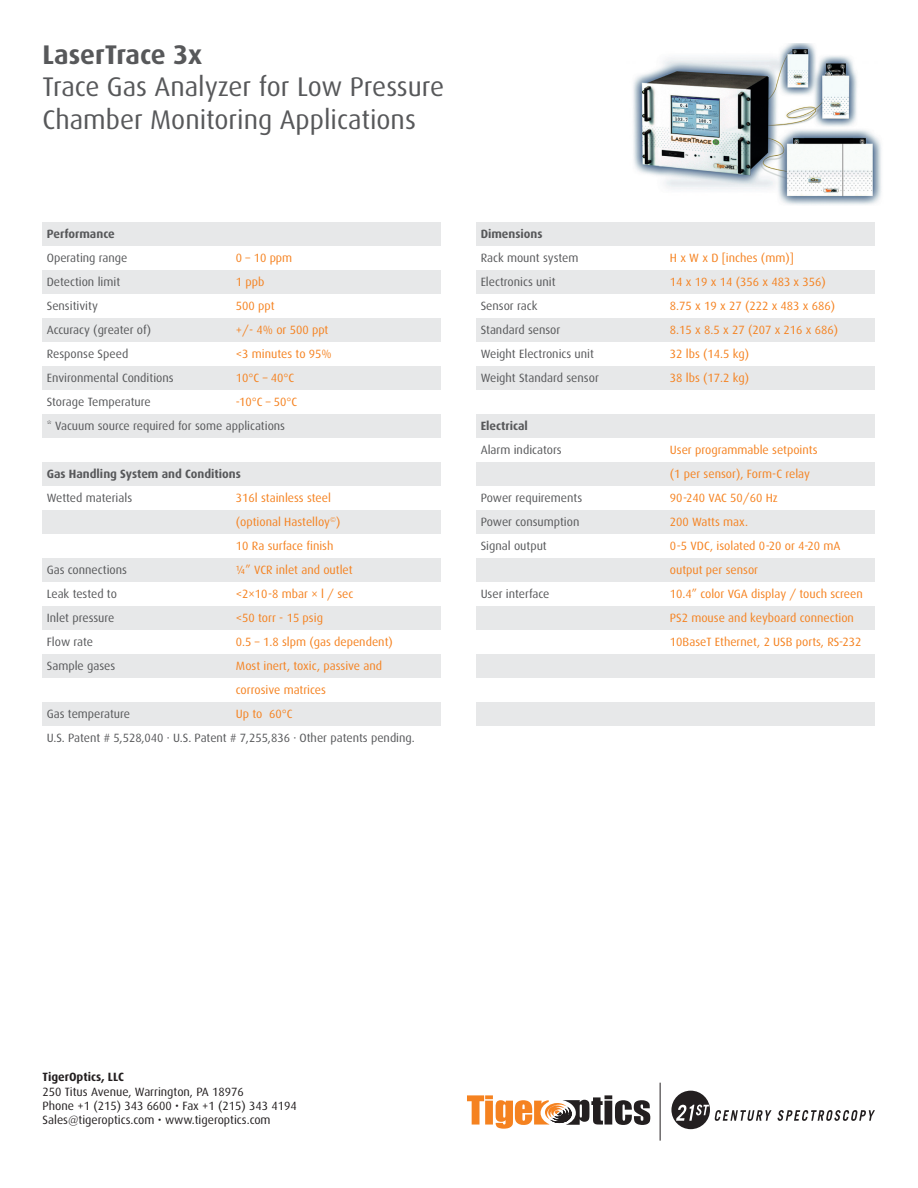
<style>
.page{position:relative;width:918px;height:1188px;background:#fff}
.page>*{position:absolute;margin:0;border:0;box-sizing:border-box;transform-origin:0 0}
.t1{font:27px/32.4px "Dax";color:#57585a}
.t2{font:700 27px "Dax";color:#57585a}
.t3{font:12px/24px "Dax";color:#f58220}
.t4{font:12px "Dax";color:#57585a}
.t5{font:12px/14.4px "Dax";color:#231f20}
.t6{font:700 12px "Dax";color:#57585a}
.t7{font:700 12px "Dax";color:#231f20}
</style>
<div class="page">
<svg style="left:467px;top:1095px;width:183px;height:34px"></svg>
<div style="left:671px;top:1091px;width:39px;height:38px;background:#231f20;border-radius:50%"></div>
<svg style="left:778px;top:1110px;width:97px;height:11px"></svg>
<svg style="left:676px;top:1105px;width:96px;height:16px"></svg>
<hr style="left:660px;top:1083px;width:1px;height:58px;background:#231f20">
<div style="left:43px;top:222px;width:398px;height:24px;background:#e7e8e9"></div>
<div style="left:43px;top:270px;width:398px;height:24px;background:#e7e8e9"></div>
<div style="left:43px;top:318px;width:398px;height:24px;background:#e7e8e9"></div>
<div style="left:43px;top:366px;width:398px;height:24px;background:#e7e8e9"></div>
<div style="left:43px;top:414px;width:398px;height:24px;background:#e7e8e9"></div>
<div style="left:43px;top:462px;width:398px;height:24px;background:#e7e8e9"></div>
<div style="left:43px;top:510px;width:398px;height:24px;background:#e7e8e9"></div>
<div style="left:43px;top:558px;width:398px;height:24px;background:#e7e8e9"></div>
<div style="left:43px;top:606px;width:398px;height:24px;background:#e7e8e9"></div>
<div style="left:43px;top:654px;width:398px;height:24px;background:#e7e8e9"></div>
<div style="left:43px;top:702px;width:398px;height:24px;background:#e7e8e9"></div>
<div style="left:476px;top:222px;width:399px;height:24px;background:#e7e8e9"></div>
<div style="left:476px;top:270px;width:399px;height:24px;background:#e7e8e9"></div>
<div style="left:476px;top:318px;width:399px;height:24px;background:#e7e8e9"></div>
<div style="left:476px;top:366px;width:399px;height:24px;background:#e7e8e9"></div>
<div style="left:476px;top:414px;width:399px;height:24px;background:#e7e8e9"></div>
<div style="left:476px;top:462px;width:399px;height:24px;background:#e7e8e9"></div>
<div style="left:476px;top:510px;width:399px;height:24px;background:#e7e8e9"></div>
<div style="left:476px;top:558px;width:399px;height:24px;background:#e7e8e9"></div>
<div style="left:476px;top:606px;width:399px;height:24px;background:#e7e8e9"></div>
<div style="left:476px;top:654px;width:399px;height:24px;background:#e7e8e9"></div>
<div style="left:476px;top:702px;width:399px;height:24px;background:#e7e8e9"></div>
<img style="left:633px;top:44px;width:248px;height:161px">
<h1 class="t2" style="left:43px;top:43px;width:161px">LaserTrace 3x</h1>
<h1 class="t1" style="left:43px;top:72px;width:403px">Trace Gas Analyzer for Low Pressure<br>Chamber Monitoring Applications</h1>
<p class="t6" style="left:47px;top:229px;width:69px">Performance</p>
<p class="t4" style="left:47px;top:253px;width:82px">Operating range</p>
<p class="t3" style="left:236px;top:247px;width:58px">0 – 10 ppm</p>
<p class="t4" style="left:47px;top:277px;width:75px">Detection limit</p>
<p class="t3" style="left:236px;top:271px;width:30px">1 ppb</p>
<p class="t4" style="left:47px;top:301px;width:53px">Sensitivity</p>
<p class="t3" style="left:236px;top:295px;width:40px">500 ppt</p>
<p class="t4" style="left:47px;top:325px;width:106px">Accuracy (greater of)</p>
<p class="t3" style="left:236px;top:319px;width:94px">+/- 4% or 500 ppt</p>
<p class="t4" style="left:47px;top:349px;width:83px">Response Speed</p>
<p class="t3" style="left:236px;top:343px;width:97px">&lt;3 minutes to 95%</p>
<p class="t4" style="left:47px;top:373px;width:128px">Environmental Conditions</p>
<p class="t3" style="left:236px;top:367px;width:60px">10°C – 40°C</p>
<p class="t4" style="left:47px;top:397px;width:106px">Storage Temperature</p>
<p class="t3" style="left:236px;top:391px;width:63px">-10°C – 50°C</p>
<p class="t4" style="left:47px;top:421px;width:240px">* Vacuum source required for some applications</p>
<p class="t6" style="left:47px;top:469px;width:196px">Gas Handling System and Conditions</p>
<p class="t4" style="left:47px;top:493px;width:87px">Wetted materials</p>
<p class="t3" style="left:236px;top:487px;width:106px">316l stainless steel (optional Hastelloy<sup>©</sup>)<br>10 Ra surface finish</p>
<p class="t4" style="left:47px;top:565px;width:82px">Gas connections</p>
<p class="t3" style="left:236px;top:559px;width:118px">¼” VCR inlet and outlet</p>
<p class="t4" style="left:47px;top:589px;width:72px">Leak tested to</p>
<p class="t3" style="left:236px;top:583px;width:119px">&lt;2×10-8 mbar × l / sec</p>
<p class="t4" style="left:47px;top:613px;width:69px">Inlet pressure</p>
<p class="t3" style="left:236px;top:607px;width:89px">&lt;50 torr - 15 psig</p>
<p class="t4" style="left:47px;top:637px;width:48px">Flow rate</p>
<p class="t3" style="left:236px;top:631px;width:158px">0.5 – 1.8 slpm (gas dependent)</p>
<p class="t4" style="left:47px;top:661px;width:70px">Sample gases</p>
<p class="t3" style="left:236px;top:655px;width:148px">Most inert, toxic, passive and corrosive matrices</p>
<p class="t4" style="left:47px;top:709px;width:85px">Gas temperature</p>
<p class="t3" style="left:236px;top:703px;width:58px">Up to 60°C</p>
<p class="t4" style="left:47px;top:733px;width:370px">U.S. Patent # 5,528,040 · U.S. Patent # 7,255,836 · Other patents pending.</p>
<p class="t6" style="left:481px;top:229px;width:63px">Dimensions</p>
<p class="t4" style="left:481px;top:253px;width:99px">Rack mount system</p>
<p class="t3" style="left:670px;top:247px;width:125px">H x W x D [inches (mm)]</p>
<p class="t4" style="left:481px;top:277px;width:76px">Electronics unit</p>
<p class="t3" style="left:670px;top:271px;width:158px">14 x 19 x 14 (356 x 483 x 356)</p>
<p class="t4" style="left:481px;top:301px;width:58px">Sensor rack</p>
<p class="t3" style="left:670px;top:295px;width:167px">8.75 x 19 x 27 (222 x 483 x 686)</p>
<p class="t4" style="left:481px;top:325px;width:81px">Standard sensor</p>
<p class="t3" style="left:670px;top:319px;width:170px">8.15 x 8.5 x 27 (207 x 216 x 686)</p>
<p class="t4" style="left:481px;top:349px;width:115px">Weight Electronics unit</p>
<p class="t3" style="left:670px;top:343px;width:81px">32 lbs (14.5 kg)</p>
<p class="t4" style="left:481px;top:373px;width:120px">Weight Standard sensor</p>
<p class="t3" style="left:670px;top:367px;width:81px">38 lbs (17.2 kg)</p>
<p class="t6" style="left:481px;top:421px;width:49px">Electrical</p>
<p class="t4" style="left:481px;top:445px;width:83px">Alarm indicators</p>
<p class="t3" style="left:670px;top:439px;width:149px">User programmable setpoints (1 per sensor), Form-C relay</p>
<p class="t4" style="left:481px;top:493px;width:103px">Power requirements</p>
<p class="t3" style="left:670px;top:487px;width:109px">90-240 VAC 50/60 Hz</p>
<p class="t4" style="left:481px;top:517px;width:100px">Power consumption</p>
<p class="t3" style="left:670px;top:511px;width:80px">200 Watts max.</p>
<p class="t4" style="left:481px;top:541px;width:68px">Signal output</p>
<p class="t3" style="left:670px;top:535px;width:172px">0-5 VDC, isolated 0-20 or 4-20 mA output per sensor</p>
<p class="t4" style="left:481px;top:589px;width:70px">User interface</p>
<p class="t3" style="left:670px;top:583px;width:194px">10.4” color VGA display / touch screen<br>PS2 mouse and keyboard connection<br>10BaseT Ethernet, 2 USB ports, RS-232</p>
<p class="t7" style="left:43px;top:1072px;width:83px">TigerOptics, LLC</p>
<p class="t5" style="left:43px;top:1085px;width:256px">250 Titus Avenue, Warrington, PA 18976<br>Phone +1 (215) 343 6600 • Fax +1 (215) 343 4194<br>Sales@tigeroptics.com • www.tigeroptics.com</p>
</div>
